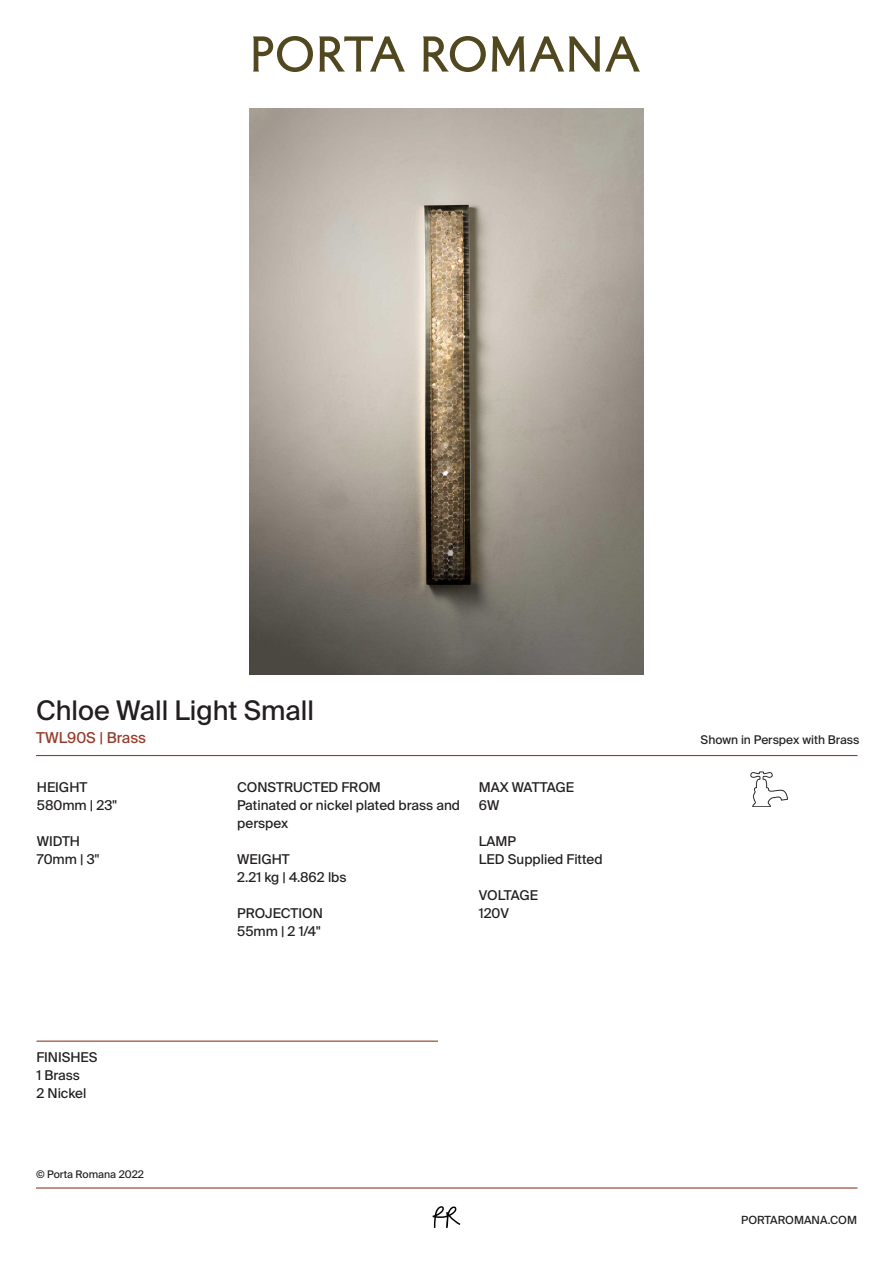
<style>
.page{position:relative;width:893px;height:1263px;background:#fff}
.page>*{position:absolute;margin:0;border:0;box-sizing:border-box;transform-origin:0 0}
.t1{font:27px "Suisse Intl";color:#231f20}
.t2{font:15px "Suisse Intl";color:#943b2a}
.t3{font:13.5px/18px "Suisse Intl";color:#231f20}
.t4{font:12px "Suisse Intl";color:#231f20}
.t5{font:11.25px "Suisse Intl";color:#231f20}
.t6{font:10.5px "Suisse Intl";color:#231f20}
</style>
<div class="page">
<hr style="left:36px;top:755px;width:821px;height:1px;background:#943b2a">
<img style="left:250px;top:108px;width:393px;height:566px">
<svg style="left:253px;top:36px;width:60px;height:36px"></svg>
<svg style="left:319px;top:36px;width:86px;height:36px"></svg>
<svg style="left:423px;top:36px;width:63px;height:36px"></svg>
<svg style="left:492px;top:36px;width:148px;height:36px"></svg>
<hr style="left:36px;top:1040px;width:402px;height:2px;background:#943b2a">
<svg style="left:433px;top:1206px;width:27px;height:22px"></svg>
<hr style="left:36px;top:1187px;width:821px;height:1px;background:#943b2a">
<img style="left:750px;top:772px;width:37px;height:35px">
<h1 class="t1" style="left:36px;top:695px;width:279px">Chloe Wall Light Small</h1>
<p class="t2" style="left:36px;top:729px;width:112px">TWL90S | Brass</p>
<p class="t3" style="left:37px;top:778px;width:82px">HEIGHT<br>580mm | 23"</p>
<p class="t3" style="left:37px;top:832px;width:64px">WIDTH<br>70mm | 3"</p>
<p class="t3" style="left:237px;top:778px;width:224px">CONSTRUCTED FROM<br>Patinated or nickel plated brass and perspex</p>
<p class="t3" style="left:237px;top:850px;width:111px">WEIGHT<br>2.21 kg | 4.862 lbs</p>
<p class="t3" style="left:237px;top:904px;width:87px">PROJECTION<br>55mm | 2 1/4"</p>
<p class="t3" style="left:479px;top:778px;width:97px">MAX WATTAGE<br>6W</p>
<p class="t3" style="left:479px;top:832px;width:125px">LAMP<br>LED Supplied Fitted</p>
<p class="t3" style="left:479px;top:886px;width:61px">VOLTAGE<br>120V</p>
<p class="t3" style="left:36px;top:1048px;width:63px">FINISHES<br>1 Brass<br>2 Nickel</p>
<p class="t6" style="left:36px;top:1168px;width:109px">© Porta Romana 2022</p>
<p class="t4" style="left:701px;top:733px;width:160px">Shown in Perspex with Brass</p>
<p class="t5" style="left:741px;top:1213px;width:117px">PORTAROMANA.COM</p>
</div>
